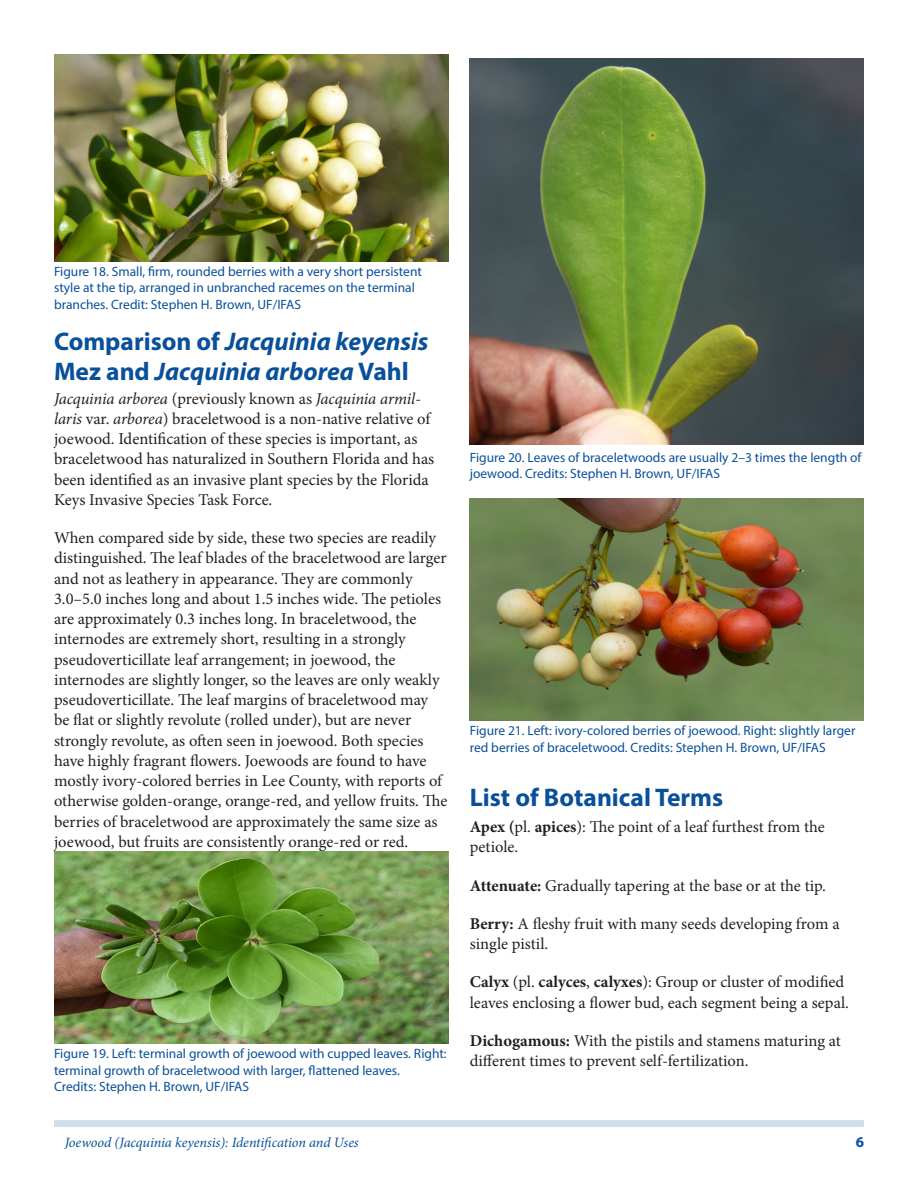
<style>
.page{position:relative;width:918px;height:1188px;background:#fff}
.page>*{position:absolute;margin:0;border:0;box-sizing:border-box;transform-origin:0 0}
.SectionHeading0{font:italic 700 25.5px/30.6px "Myriad Pro";color:#09509a}
.Paragraph{font:700 25.5px "Myriad Pro";color:#09509a}
.Paragraph-2{font:16.5px/20.2px "Minion Pro";color:#231f20}
.t1{font:700 15px "Myriad Pro";color:#09509a}
.RunningTitleItalics{font:italic 14.25px "Minion Pro";letter-spacing:-.005em;color:#09509a}
.FigureCaption{font:13.5px/16.5px "Myriad Pro";color:#09509a}
.s1{font-style:normal}
.s2{font-style:italic}
.s3{font-weight:700}
</style>
<div class="page">
<div style="left:54px;top:1120px;width:810px;height:7px;background:#d0dfeb"></div>
<img style="left:54px;top:851px;width:394px;height:192px">
<img style="left:470px;top:58px;width:394px;height:387px">
<img style="left:470px;top:499px;width:394px;height:221px">
<img style="left:54px;top:54px;width:394px;height:207px">
<p class="FigureCaption" style="left:54px;top:263px;width:369px">Figure 18. Small, firm, rounded berries with a very short persistent style at the tip, arranged in unbranched racemes on the terminal branches. Credit: Stephen H. Brown, UF/IFAS</p>
<p class="SectionHeading0" style="left:54px;top:325px;width:376px"><span class="s1">Comparison of</span> Jacquinia keyensis<br><span class="s1">Mez and</span> Jacquinia arborea <span class="s1">Vahl</span></p>
<p class="Paragraph-2" style="left:54px;top:388px;width:382px"><span class="s2">Jacquinia arborea</span> (previously known as <span class="s2">Jacquinia armil&shy;laris</span> var. <span class="s2">arborea</span>) braceletwood is a non-native relative of joewood. Identification of these species is important, as braceletwood has naturalized in Southern Florida and has been identified as an invasive plant species by the Florida Keys Invasive Species Task Force.</p>
<p class="Paragraph-2" style="left:54px;top:528px;width:395px">When compared side by side, these two species are readily distinguished. The leaf blades of the braceletwood are larger and not as leathery in appearance. They are commonly 3.0–5.0 inches long and about 1.5 inches wide. The petioles are approximately 0.3 inches long. In braceletwood, the internodes are extremely short, resulting in a strongly pseudoverticillate leaf arrangement; in joewood, the internodes are slightly longer, so the leaves are only weakly pseudoverticillate. The leaf margins of braceletwood may be flat or slightly revolute (rolled under), but are never strongly revolute, as often seen in joewood. Both species have highly fragrant flowers. Joewoods are found to have mostly ivory-colored berries in Lee County, with reports of otherwise golden-orange, orange-red, and yellow fruits. The berries of braceletwood are approximately the same size as joewood, but fruits are consistently orange-red or red.</p>
<p class="FigureCaption" style="left:54px;top:1045px;width:394px">Figure 19. Left: terminal growth of joewood with cupped leaves. Right: terminal growth of braceletwood with larger, flattened leaves.</p>
<p class="FigureCaption" style="left:54px;top:1078px;width:197px">Credits: Stephen H. Brown, UF/IFAS</p>
<p class="FigureCaption" style="left:470px;top:449px;width:393px">Figure 20. Leaves of braceletwoods are usually 2–3 times the length of joewood. Credits: Stephen H. Brown, UF/IFAS</p>
<p class="FigureCaption" style="left:470px;top:722px;width:387px">Figure 21. Left: ivory-colored berries of joewood. Right: slightly larger red berries of braceletwood. Credits: Stephen H. Brown, UF/IFAS</p>
<p class="Paragraph" style="left:470px;top:781px;width:255px">List of Botanical Terms</p>
<p class="Paragraph-2" style="left:470px;top:817px;width:357px"><span class="s3">Apex (</span>pl. <span class="s3">apices</span>): The point of a leaf furthest from the petiole.</p>
<p class="Paragraph-2" style="left:470px;top:875px;width:358px"><span class="s3">Attenuate:</span> Gradually tapering at the base or at the tip.</p>
<p class="Paragraph-2" style="left:470px;top:914px;width:371px"><span class="s3">Berry:</span> A fleshy fruit with many seeds developing from a single pistil.</p>
<p class="Paragraph-2" style="left:470px;top:972px;width:381px"><span class="s3">Calyx</span> (pl. <span class="s3">calyces</span>, <span class="s3">calyxes</span>): Group or cluster of modified leaves enclosing a flower bud, each segment being a sepal.</p>
<p class="Paragraph-2" style="left:470px;top:1031px;width:373px"><span class="s3">Dichogamous:</span> With the pistils and stamens maturing at different times to prevent self-fertilization.</p>
<p class="RunningTitleItalics" style="left:65px;top:1133px;width:295px">Joewood (Jacquinia keyensis): Identification and Uses</p>
<p class="t1" style="left:856px;top:1133px;width:10px">6</p>
</div>
